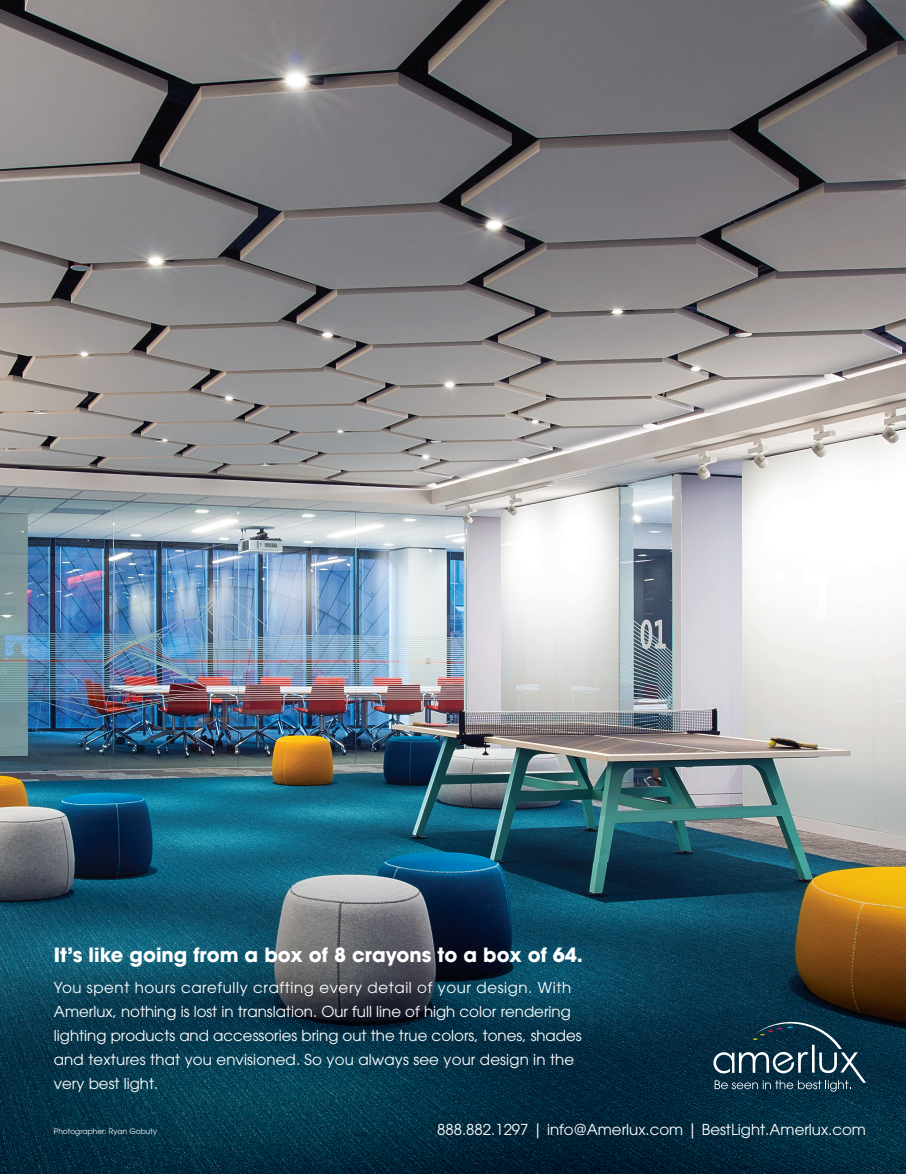
<style>
.page{position:relative;width:906px;height:1174px;background:#fff}
.page>*{position:absolute;margin:0;border:0;box-sizing:border-box;transform-origin:0 0}
.t1{font:700 19.5px "Avant Garde";color:#fff}
.t2{font:15px/24px "Avant Garde";color:#fff}
.t3{font:7.5px "Avant Garde";color:#fff}
</style>
<div class="page">
<img style="left:0;top:0;width:905px;height:861px">
<svg style="left:0;top:861px;width:905px;height:312px;background:#173f4e"></svg>
<svg style="left:713px;top:1021px;width:152px;height:70px;background:#244759"></svg>
<h1 class="t1" style="left:54px;top:941px;width:530px">It’s like going from a box of 8 crayons to a box of 64.</h1>
<p class="t2" style="left:54px;top:974px;width:529px">You spent hours carefully crafting every detail of your design. With Amerlux, nothing is lost in translation. Our full line of high color rendering lighting products and accessories bring out the true colors, tones, shades and textures that you envisioned. So you always see your design in the very best light.</p>
<p class="t3" style="left:54px;top:1126px;width:105px">Photographer: Ryan Gobuty</p>
<p class="t2" style="left:437px;top:1117px;width:430px">888.882.1297 | info@Amerlux.com | BestLight.Amerlux.com</p>
</div>
